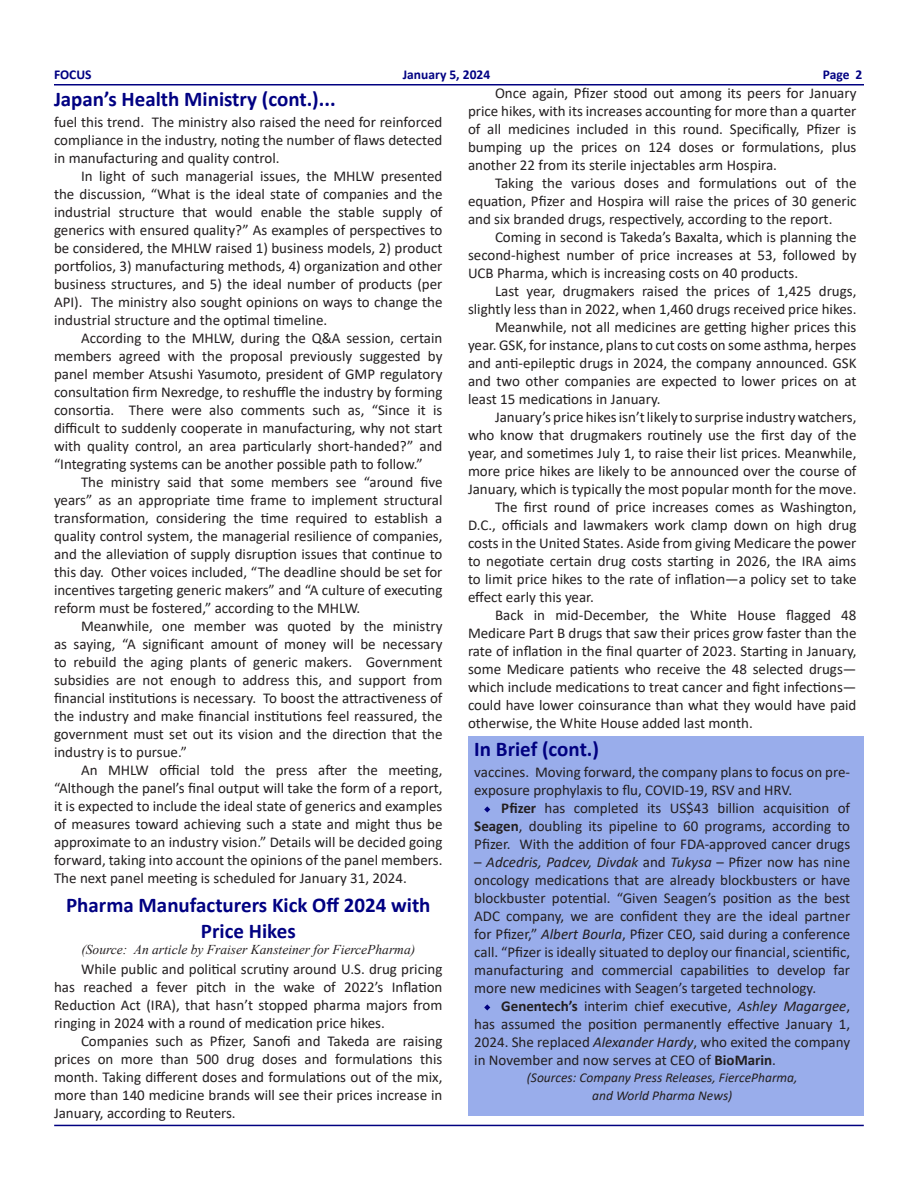
<style>
.page{position:relative;width:918px;height:1188px;background:#fff}
.page>*{position:absolute;margin:0;border:0;box-sizing:border-box;transform-origin:0 0}
.t1{font:700 21px/25.2px "Calibri";color:#000082;text-align:center}
.t2{font:700 21px "Calibri";color:#000080}
.t3{font:15px/18px "Calibri";color:#231f20;text-align:justify}
.t4{font:italic 13.5px "Calibri";color:#231f20}
.t5{font:italic 13.5px "Times New Roman";color:#231f20}
.t6{font:700 13.5px "Calibri";color:#000082}
.s1{font-weight:700}
.s2{font-style:italic}
</style>
<div class="page">
<div style="left:469px;top:737px;width:395px;height:379px;background:#99adeb"></div>
<hr style="left:54px;top:84px;width:810px;height:2px;background:#000080">
<hr style="left:54px;top:1125px;width:810px;height:1px;background:#000080">
<svg style="left:484px;top:1004px;width:7px;height:7px"></svg>
<svg style="left:484px;top:806px;width:7px;height:7px"></svg>
<p class="t6" style="left:54px;top:65px;width:39px">FOCUS</p>
<p class="t6" style="left:403px;top:65px;width:89px">January 5, 2024</p>
<p class="t6" style="left:823px;top:65px;width:41px">Page 2</p>
<p class="t1" style="left:54px;top:86px;width:283px">Japan’s Health Ministry (cont.)...</p>
<p class="t3" style="left:468px;top:84px;width:390px;text-indent:27px">Once again, Pfizer stood out among its peers for January price hikes, with its increases accounting for more than a quarter of all medicines included in this round. Specifically, Pfizer is bumping up the prices on 124 doses or formulations, plus another 22 from its sterile injectables arm Hospira.</p>
<p class="t3" style="left:468px;top:174px;width:390px;text-indent:27px">Taking the various doses and formulations out of the equation, Pfizer and Hospira will raise the prices of 30 generic and six branded drugs, respectively, according to the report.</p>
<p class="t3" style="left:468px;top:228px;width:390px;text-indent:27px">Coming in second is Takeda’s Baxalta, which is planning the second-highest number of price increases at 53, followed by UCB Pharma, which is increasing costs on 40 products.</p>
<p class="t3" style="left:468px;top:282px;width:390px;text-align:right">Last year, drugmakers raised the prices of 1,425 drugs, slightly less than in 2022, when 1,460 drugs received price hikes.</p>
<p class="t3" style="left:468px;top:318px;width:390px;text-indent:27px">Meanwhile, not all medicines are getting higher prices this year. GSK, for instance, plans to cut costs on some asthma, herpes and anti-epileptic drugs in 2024, the company announced. GSK and two other companies are expected to lower prices on at least 15 medications in January.</p>
<p class="t3" style="left:468px;top:408px;width:390px;text-indent:27px">January’s price hikes isn’t likely to surprise industry watchers, who know that drugmakers routinely use the first day of the year, and sometimes July 1, to raise their list prices. Meanwhile, more price hikes are likely to be announced over the course of January, which is typically the most popular month for the move.</p>
<p class="t3" style="left:468px;top:498px;width:390px;text-indent:27px">The first round of price increases comes as Washington, D.C., officials and lawmakers work clamp down on high drug costs in the United States. Aside from giving Medicare the power to negotiate certain drug costs starting in 2026, the IRA aims to limit price hikes to the rate of inflation—a policy set to take effect early this year.</p>
<p class="t3" style="left:468px;top:606px;width:390px;text-indent:27px">Back in mid-December, the White House flagged 48<br>Medicare Part B drugs that saw their prices grow faster than the rate of inflation in the final quarter of 2023. Starting in January, some Medicare patients who receive the 48 selected drugs— which include medications to treat cancer and fight infections— could have lower coinsurance than what they would have paid otherwise, the White House added last month.</p>
<p class="t3" style="left:474px;top:763px;width:377px">vaccines. Moving forward, the company plans to focus on pre&shy;exposure prophylaxis to flu, COVID-19, RSV and HRV.</p>
<p class="t3" style="left:474px;top:799px;width:377px;text-indent:27px"><span class="s1">Pfizer</span> has completed its US$43 billion acquisition of <span class="s1">Seagen</span>, doubling its pipeline to 60 programs, according to Pfizer. With the addition of four FDA-approved cancer drugs</p>
<p class="t3" style="left:474px;top:853px;width:377px">– <span class="s2">Adcedris, Padcev, Divdak</span> and <span class="s2">Tukysa</span> – Pfizer now has nine oncology medications that are already blockbusters or have blockbuster potential. “Given Seagen’s position as the best ADC company, we are confident they are the ideal partner for Pfizer,” <span class="s2">Albert Bourla</span>, Pfizer CEO, said during a conference call. “Pfizer is ideally situated to deploy our financial, scientific, manufacturing and commercial capabilities to develop far more new medicines with Seagen’s targeted technology.</p>
<p class="t3" style="left:474px;top:997px;width:377px;text-indent:27px"><span class="s1">Genentech’s</span> interim chief executive, <span class="s2">Ashley Magargee</span>, has assumed the position permanently effective January 1, 2024. She replaced <span class="s2">Alexander Hardy</span>, who exited the company in November and now serves at CEO of <span class="s1">BioMarin</span>.</p>
<p class="t4" style="left:527px;top:1068px;width:272px">(Sources: Company Press Releases, FiercePharma,</p>
<p class="t4" style="left:592px;top:1086px;width:142px">and World Pharma News)</p>
<p class="t3" style="left:54px;top:113px;width:390px">fuel this trend. The ministry also raised the need for reinforced compliance in the industry, noting the number of flaws detected in manufacturing and quality control.</p>
<p class="t3" style="left:54px;top:167px;width:390px;text-indent:27px">In light of such managerial issues, the MHLW presented the discussion, “What is the ideal state of companies and the industrial structure that would enable the stable supply of generics with ensured quality?” As examples of perspectives to be considered, the MHLW raised 1) business models, 2) product portfolios, 3) manufacturing methods, 4) organization and other business structures, and 5) the ideal number of products (per API). The ministry also sought opinions on ways to change the industrial structure and the optimal timeline.</p>
<p class="t3" style="left:54px;top:329px;width:390px;text-indent:27px">According to the MHLW, during the Q&amp;A session, certain members agreed with the proposal previously suggested by panel member Atsushi Yasumoto, president of GMP regulatory consultation firm Nexredge, to reshuffle the industry by forming consortia. There were also comments such as, “Since it is difficult to suddenly cooperate in manufacturing, why not start with quality control, an area particularly short-handed?” and “Integrating systems can be another possible path to follow.”</p>
<p class="t3" style="left:54px;top:473px;width:390px;text-indent:27px">The ministry said that some members see “around five years” as an appropriate time frame to implement structural transformation, considering the time required to establish a quality control system, the managerial resilience of companies, and the alleviation of supply disruption issues that continue to this day. Other voices included, “The deadline should be set for incentives targeting generic makers” and “A culture of executing reform must be fostered,” according to the MHLW.</p>
<p class="t3" style="left:54px;top:617px;width:390px;text-indent:27px">Meanwhile, one member was quoted by the ministry as saying, “A significant amount of money will be necessary to rebuild the aging plants of generic makers. Government subsidies are not enough to address this, and support from financial institutions is necessary. To boost the attractiveness of the industry and make financial institutions feel reassured, the government must set out its vision and the direction that the industry is to pursue.”</p>
<p class="t3" style="left:54px;top:761px;width:390px;text-indent:27px">An MHLW official told the press after the meeting, “Although the panel’s final output will take the form of a report, it is expected to include the ideal state of generics and examples of measures toward achieving such a state and might thus be approximate to an industry vision.” Details will be decided going forward, taking into account the opinions of the panel members.<br>The next panel meeting is scheduled for January 31, 2024.</p>
<p class="t1" style="left:66px;top:893px;width:366px">Pharma Manufacturers Kick Off 2024 with<br>Price Hikes</p>
<p class="t5" style="left:81px;top:940px;width:335px">(Source: An article by Fraiser Kansteiner for FiercePharma)</p>
<p class="t3" style="left:54px;top:960px;width:390px;text-indent:27px">While public and political scrutiny around U.S. drug pricing has reached a fever pitch in the wake of 2022’s Inflation Reduction Act (IRA), that hasn’t stopped pharma majors from ringing in 2024 with a round of medication price hikes.</p>
<p class="t3" style="left:54px;top:1032px;width:390px;text-indent:27px">Companies such as Pfizer, Sanofi and Takeda are raising prices on more than 500 drug doses and formulations this month. Taking different doses and formulations out of the mix, more than 140 medicine brands will see their prices increase in January, according to Reuters.</p>
<p class="t2" style="left:474px;top:735px;width:126px">In Brief (cont.)</p>
</div>
